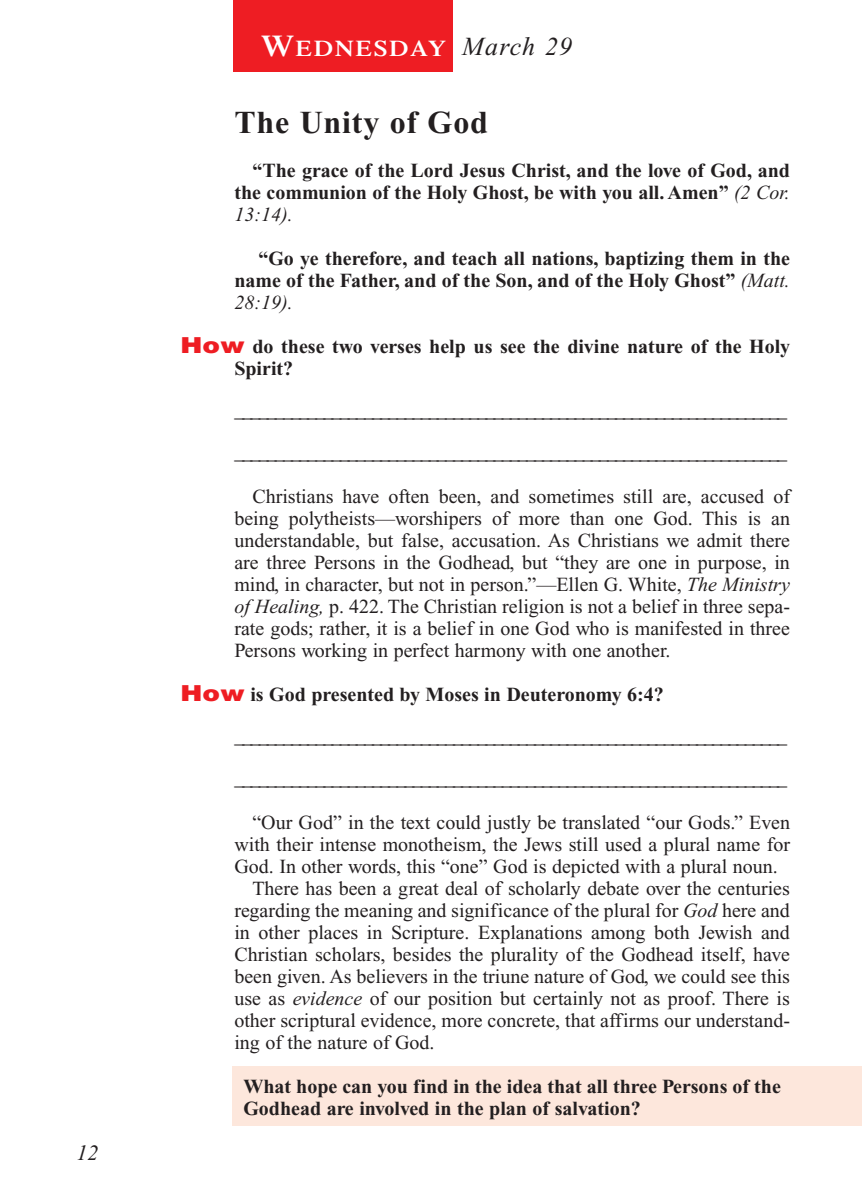
<style>
.page{position:relative;width:864px;height:1188px;background:#fff}
.page>*{position:absolute;margin:0;border:0;box-sizing:border-box;transform-origin:0 0}
.t1{font:700 32px "Times New Roman";letter-spacing:.025em;color:#231f20}
.t2{font:600 22.4px "Times";letter-spacing:.065em;color:#fff;scale:1.1 1}
.t3{font:italic 22px "Times New Roman";color:#231f20}
.t4{font:20px/22px "Times New Roman";color:#231f20}
.t5{font:700 20px/22px "Times New Roman";color:#231f20;text-align:justify}
.s1{font-size:30px}
.s2{font-family:"Times New Roman";font-weight:400;font-style:italic;font-size:26px;color:#231f20}
.s3{font-weight:400;font-style:italic}
.s4{font-family:"Helvetica";font-weight:900;font-size:22px;color:#ee1d23}
.s5{font-style:italic}
.s6{font-weight:700}
</style>
<div class="page">
<div style="left:232px;top:1067px;width:630px;height:59px;background:#fde7dc"></div>
<div style="left:233px;top:0;width:220px;height:71px;background:#ee1d23"></div>
<p class="t3" style="left:77px;top:1145px;width:23px">12</p>
<p class="t2" style="left:261px;top:40px;width:284px"><span class="s1">W</span>EDNESDAY <span class="s2">March 29</span></p>
<h1 class="t1" style="left:234px;top:112px;width:255px">The Unity of God</h1>
<p class="t5" style="left:234px;top:161px;width:557px;text-indent:18px">“The grace of the Lord Jesus Christ, and the love of God, and the communion of the Holy Ghost, be with you all. Amen” <span class="s3">(2 Cor.<br>13:14).</span></p>
<p class="t5" style="left:234px;top:249px;width:557px;text-indent:24px">“Go ye therefore, and teach all nations, baptizing them in the name of the Father, and of the Son, and of the Holy Ghost” <span class="s3">(Matt.<br>28:19).</span></p>
<p class="t5" style="left:234px;top:337px;width:557px;text-indent:-54px"><span class="s4">How</span> do these two verses help us see the divine nature of the Holy<br>Spirit?</p>
<p class="t4" style="left:234px;top:391px;width:554px;line-height:42px">____________________________________________________________________ ____________________________________________________________________</p>
<p class="t4" style="left:234px;top:487px;width:557px;text-align:justify;text-indent:18px">Christians have often been, and sometimes still are, accused of being polytheists—worshipers of more than one God. This is an understandable, but false, accusation. As Christians we admit there are three Persons in the Godhead, but “they are one in purpose, in mind, in character, but not in person.”—Ellen G. White, <span class="s5">The Ministry of Healing,</span> p. 422. The Christian religion is not a belief in three sepa&shy;rate gods; rather, it is a belief in one God who is manifested in three Persons working in perfect harmony with one another.</p>
<p class="t4" style="left:234px;top:675px;width:554px;line-height:42px;text-indent:-54px"><span class="s4">How</span> <span class="s6">is God presented by Moses in Deuteronomy 6:4? </span>____________________________________________________________________ ____________________________________________________________________</p>
<p class="t4" style="left:252px;top:813px;width:539px">“Our God” in the text could justly be translated “our Gods.” Even</p>
<p class="t4" style="left:234px;top:835px;width:557px">with their intense monotheism, the Jews still used a plural name for</p>
<p class="t4" style="left:234px;top:857px;width:545px">God. In other words, this “one” God is depicted with a plural noun.</p>
<p class="t4" style="left:252px;top:879px;width:539px">There has been a great deal of scholarly debate over the centuries</p>
<p class="t4" style="left:234px;top:901px;width:557px">regarding the meaning and significance of the plural for <span class="s5">God</span> here and</p>
<p class="t4" style="left:234px;top:923px;width:557px">in other places in Scripture. Explanations among both Jewish and</p>
<p class="t4" style="left:234px;top:945px;width:557px">Christian scholars, besides the plurality of the Godhead itself, have</p>
<p class="t4" style="left:234px;top:967px;width:557px">been given. As believers in the triune nature of God, we could see this</p>
<p class="t4" style="left:234px;top:989px;width:557px">use as <span class="s5">evidence</span> of our position but certainly not as proof. There is</p>
<p class="t4" style="left:234px;top:1011px;width:557px">other scriptural evidence, more concrete, that affirms our understand-</p>
<p class="t4" style="left:234px;top:1033px;width:202px">ing of the nature of God.</p>
<p class="t5" style="left:243px;top:1077px;width:539px">What hope can you find in the idea that all three Persons of the<br>Godhead are involved in the plan of salvation?</p>
</div>
